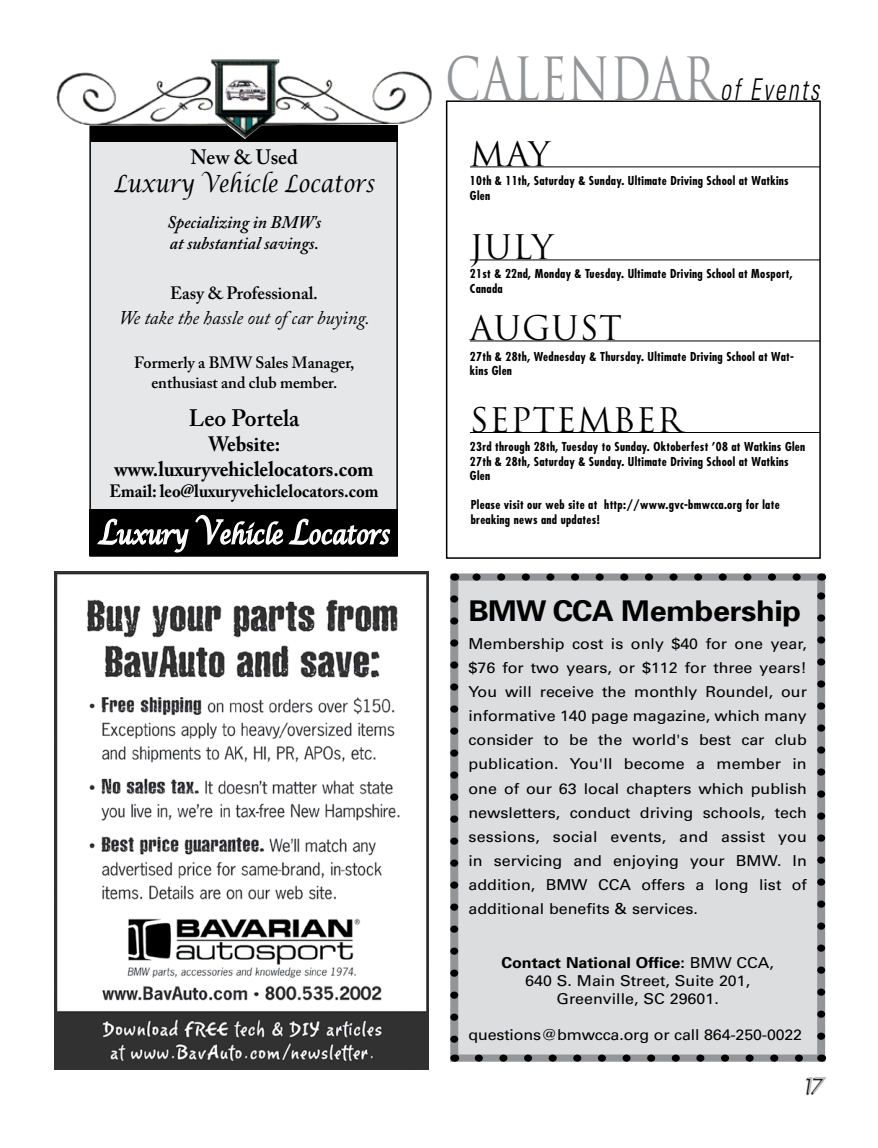
<style>
.page{position:relative;width:878px;height:1148px;background:#fff}
.page>*{position:absolute;margin:0;border:0;box-sizing:border-box;transform-origin:0 0}
.t1{font:57.9px "Trajan";letter-spacing:.01em;color:#939598;scale:.77 1}
.t2{font:33px "Trajan";letter-spacing:.025em;color:#000}
.t3{font:italic 300 condensed 30px "Univers";letter-spacing:.1em;color:#000;scale:.8 1}
.t4{font:700 28.5px "Univers";letter-spacing:-.01em;color:#000;scale:1.07 1}
.t5{font:italic 25.2px "Lucida Calligraphy";color:#fff;scale:.84 1}
.t6{font:italic 23.7px "Lucida Calligraphy";color:#000;scale:.84 1}
.t7{font:600 23.7px "Adobe Caslon Pro";color:#000}
.t8{font:italic 21px "Futura";color:#bcbdc0}
.t9{font:700 20.7px/24.9px "Adobe Caslon Pro";color:#000;text-align:center;scale:.94 1}
.t10{font:600 20.7px "Adobe Caslon Pro";color:#000}
.t11{font:italic 19.2px "Adobe Caslon Pro";color:#000}
.t12{font:italic 600 17.7px/21.3px "Adobe Caslon Pro";color:#000}
.t13{font:700 17.7px "Adobe Caslon Pro";color:#000;scale:.94 1}
.t14{font:600 17.7px "Adobe Caslon Pro";color:#000}
.t15{font:600 16.2px/19.5px "Adobe Caslon Pro";color:#000;text-align:center}
.t16{font:15px/24px "Univers";color:#000;text-align:justify;scale:1.07 1}
.t17{font:700 condensed 12px/14.4px "Futura";letter-spacing:.025em;color:#000}
.s1{font-size:32.55px}
.s2{font-weight:700}
</style>
<div class="page">
<svg style="left:805px;top:1077px;width:20px;height:19px"></svg>
<div style="left:90px;top:126px;width:307px;height:430px;background:#e6e7e8"></div>
<div style="left:90px;top:125px;width:307px;height:16px;background:#000"></div>
<img style="left:56px;top:58px;width:376px;height:81px">
<div style="left:89px;top:510px;width:309px;height:46px;background:#000"></div>
<svg style="left:97px;top:514px;width:294px;height:39px"></svg>
<div style="left:450px;top:573px;width:375px;height:488px;background:#dcddde;border:8px solid #939598"></div>
<svg style="left:450px;top:599px;width:8px;height:448px;background:#707274"></svg>
<svg style="left:478px;top:1054px;width:330px;height:7px;background:#737476"></svg>
<svg style="left:817px;top:588px;width:8px;height:448px;background:#6e7072"></svg>
<svg style="left:466px;top:573px;width:330px;height:8px;background:#7a7b7e"></svg>
<img style="left:54px;top:571px;width:374px;height:498px">
<div style="left:446px;top:100px;width:374px;height:459px;border:2px solid #000"></div>
<hr style="left:470px;top:166px;width:350px;height:1px;background:#000">
<hr style="left:470px;top:259px;width:350px;height:1px;background:#000">
<hr style="left:470px;top:340px;width:350px;height:1px;background:#000">
<hr style="left:470px;top:432px;width:350px;height:1px;background:#000">
<h3 class="t10" style="left:190px;top:145px;width:109px">New &amp; Used</h3>
<h3 class="t6" style="left:114px;top:170px;width:312px">Luxury Vehicle Locators</h3>
<p class="t12" style="left:167px;top:211px;width:156px">Specializing in BMW's at substantial savings.</p>
<p class="t14" style="left:170px;top:282px;width:149px">Easy &amp; Professional.</p>
<p class="t11" style="left:119px;top:306px;width:252px">We take the hassle out of car buying.</p>
<p class="t15" style="left:134px;top:353px;width:222px">Formerly a BMW Sales Manager, enthusiast and club member.</p>
<h3 class="t7" style="left:189px;top:404px;width:112px">Leo Portela</h3>
<h3 class="t9" style="left:115px;top:431px;width:277px">Website: www.luxuryvehiclelocators.com</h3>
<p class="t13" style="left:109px;top:481px;width:288px">Email: leo@luxuryvehiclelocators.com</p>
<h3 class="t5" style="left:98px;top:519px;width:348px"><span class="s1">L</span>uxury <span class="s1">V</span>ehicle <span class="s1">L</span>ocators</h3>
<h1 class="t1" style="left:445px;top:44px;width:354px">CALENDAR</h1>
<h3 class="t3" style="left:720px;top:72px;width:125px">of Events</h3>
<h2 class="t2" style="left:470px;top:134px;width:81px">MAY</h2>
<p class="t17" style="left:470px;top:174px;width:320px">10th &amp; 11th, Saturday &amp; Sunday. Ultimate Driving School at Watkins<br>Glen</p>
<h2 class="t2" style="left:470px;top:227px;width:85px">JULY</h2>
<p class="t17" style="left:470px;top:267px;width:324px">21st &amp; 22nd, Monday &amp; Tuesday. Ultimate Driving School at Mosport,<br>Canada</p>
<h2 class="t2" style="left:470px;top:308px;width:154px">AUGUST</h2>
<p class="t17" style="left:470px;top:349px;width:325px">27th &amp; 28th, Wednesday &amp; Thursday. Ultimate Driving School at Wat&shy;kins Glen</p>
<h2 class="t2" style="left:470px;top:400px;width:213px">SEPTEMBER</h2>
<p class="t17" style="left:470px;top:439px;width:337px">23rd through 28th, Tuesday to Sunday. Oktoberfest ’08 at Watkins Glen<br>27th &amp; 28th, Saturday &amp; Sunday. Ultimate Driving School at Watkins<br>Glen</p>
<p class="t17" style="left:471px;top:498px;width:310px">Please visit our web site at http://www.gvc-bmwcca.org for late breaking news and updates!</p>
<h3 class="t4" style="left:468px;top:592px;width:312px">BMW CCA Membership</h3>
<p class="t16" style="left:468px;top:632px;width:318px">Membership cost is only $40 for one year, $76 for two years, or $112 for three years!<br>You will receive the monthly Roundel, our informative 140 page magazine, which many consider to be the world's best car club publication. You'll become a member in one of our 63 local chapters which publish newsletters, conduct driving schools, tech sessions, social events, and assist you in servicing and enjoying your BMW. In addition, BMW CCA offers a long list of additional benefits &amp; services.</p>
<p class="t16" style="left:501px;top:953px;width:256px;line-height:18px;text-align:center"><span class="s2">Contact National Office:</span> BMW CCA,<br>640 S. Main Street, Suite 201,<br>Greenville, SC 29601.</p>
<p class="t16" style="left:468px;top:1022px;width:313px">questions@bmwcca.org or call 864-250-0022</p>
<h3 class="t8" style="left:802px;top:1071px;width:23px">17</h3>
</div>
